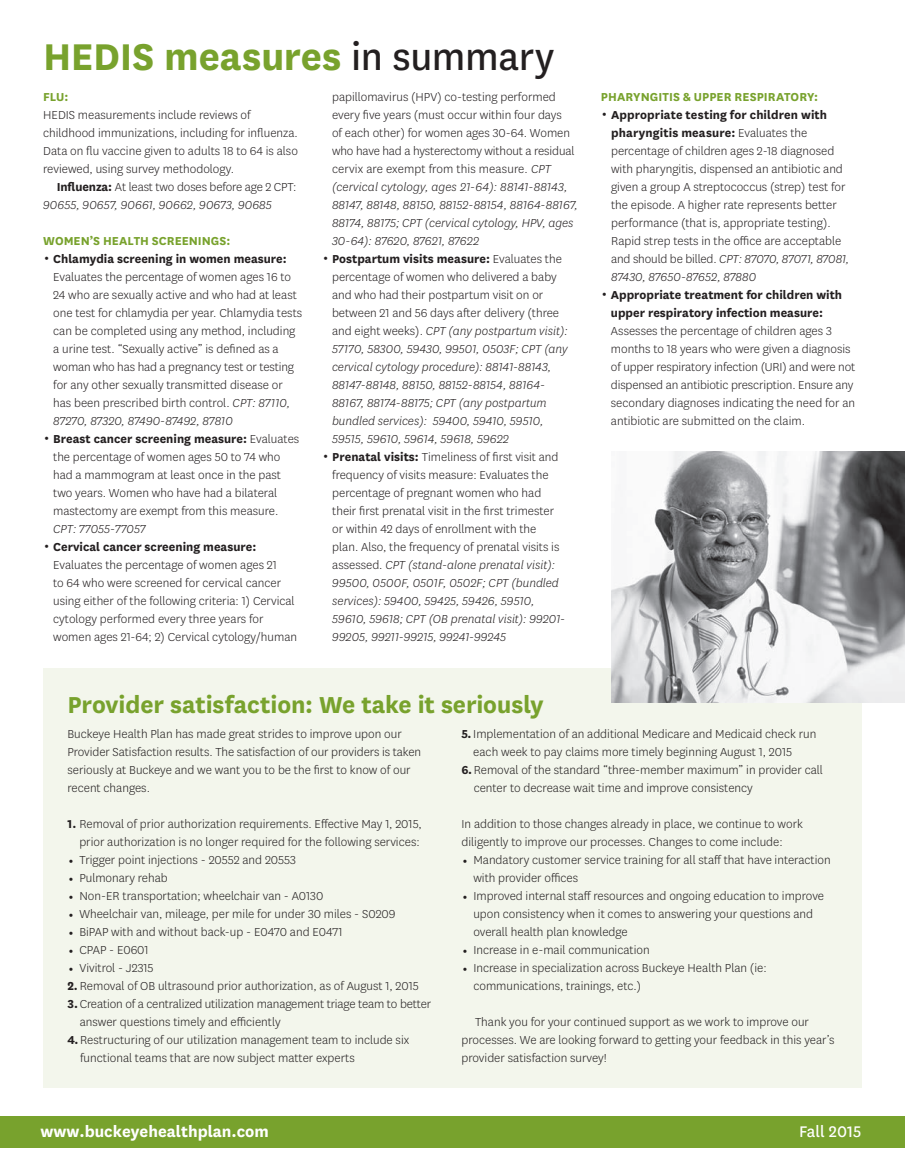
<style>
.page{position:relative;width:905px;height:1175px;background:#fff}
.page>*{position:absolute;margin:0;border:0;box-sizing:border-box;transform-origin:0 0}
.t1{font:700 43.5px "Centene Sans";letter-spacing:-.005em;color:#78a22d}
.t2{font:700 27px "Centene Sans";letter-spacing:-.005em;color:#78a22d}
.t3{font:700 18px "Centene Sans";color:#fff}
.t4{font:18px "Centene Sans";color:#fff}
.t5{font:300 13.5px/18px "Centene Sans";color:#231f20}
.t6{font:italic 300 13.5px/18px "Centene Sans";color:#231f20}
.t7{font:700 13.5px/18px "Centene Sans";color:#231f20}
.t8{font:700 13.5px "Centene Sans";color:#78a22d}
.s1{font-weight:400;color:#231f20}
.s2{font-weight:700;font-style:normal}
.s3{font-style:normal}
.s4{font-style:italic}
.s5{font-weight:700}
</style>
<div class="page">
<div style="left:0;top:1116px;width:904px;height:31px;background:#78a22d"></div>
<div style="left:43px;top:668px;width:818px;height:419px;background:#f3f6ec"></div>
<img style="left:611px;top:451px;width:293px;height:251px">
<h1 class="t1" style="left:43px;top:26px;width:512px">HEDIS measures <span class="s1">in summary</span></h1>
<p class="t8" style="left:43px;top:87px;width:27px">FLU:</p>
<p class="t5" style="left:43px;top:105px;width:256px">HEDIS measurements include reviews of childhood immunizations, including for influenza.<br>Data on flu vaccine given to adults 18 to 64 is also reviewed, using survey methodology.</p>
<p class="t6" style="left:43px;top:177px;width:255px;text-indent:14px"><span class="s2">Influenza:</span> <span class="s3">At least two doses before age 2 CPT:<br></span>90655, 90657, 90661, 90662, 90673, 90685</p>
<p class="t8" style="left:43px;top:231px;width:189px">WOMEN’S HEALTH SCREENINGS:</p>
<p class="t7" style="left:53px;top:249px;width:235px">Chlamydia screening in women measure:</p>
<p class="t5" style="left:53px;top:267px;width:250px">Evaluates the percentage of women ages 16 to 24 who are sexually active and who had at least one test for chlamydia per year. Chlamydia tests can be completed using any method, including a urine test. “Sexually active” is defined as a woman who has had a pregnancy test or testing for any other sexually transmitted disease or has been prescribed birth control. <span class="s4">CPT: 87110, 87270, 87320, 87490-87492, 87810<br></span><span class="s5">Breast cancer screening measure:</span> Evaluates the percentage of women ages 50 to 74 who had a mammogram at least once in the past two years. Women who have had a bilateral mastectomy are exempt from this measure.</p>
<p class="t6" style="left:53px;top:519px;width:94px">CPT: 77055-77057</p>
<p class="t7" style="left:53px;top:537px;width:205px">Cervical cancer screening measure:</p>
<p class="t5" style="left:53px;top:555px;width:245px">Evaluates the percentage of women ages 21<br>to 64 who were screened for cervical cancer using either of the following criteria: 1) Cervical cytology performed every three years for women ages 21-64; 2) Cervical cytology/human</p>
<p class="t6" style="left:332px;top:87px;width:247px"><span class="s3">papillomavirus (HPV) co-testing performed every five years (must occur within four days<br>of each other) for women ages 30-64. Women who have had a hysterectomy without a residual cervix are exempt from this measure.</span> CPT (cervical cytology, ages 21-64): 88141-88143, 88147, 88148, 88150, 88152-88154, 88164-88167, 88174, 88175; CPT (cervical cytology, HPV, ages 30-64): 87620, 87621, 87622<br><span class="s2">Postpartum visits measure:</span> <span class="s3">Evaluates the percentage of women who delivered a baby and who had their postpartum visit on or between 21 and 56 days after delivery (three and eight weeks).</span> CPT (any postpartum visit):<br>57170, 58300, 59430, 99501, 0503F; CPT (any cervical cytology procedure): 88141-88143, 88147-88148, 88150, 88152-88154, 88164- 88167, 88174-88175; CPT (any postpartum bundled services): 59400, 59410, 59510, 59515, 59610, 59614, 59618, 59622<br><span class="s2">Prenatal visits:</span> <span class="s3">Timeliness of first visit and frequency of visits measure: Evaluates the percentage of pregnant women who had<br>their first prenatal visit in the first trimester<br>or within 42 days of enrollment with the<br>plan. Also, the frequency of prenatal visits is assessed.</span> CPT (stand-alone prenatal visit):<br>99500, 0500F, 0501F, 0502F; CPT (bundled services): 59400, 59425, 59426, 59510,<br>59610, 59618; CPT (OB prenatal visit): 99201- 99205, 99211-99215, 99241-99245</p>
<p class="t8" style="left:601px;top:87px;width:219px">PHARYNGITIS &amp; UPPER RESPIRATORY:</p>
<p class="t5" style="left:611px;top:105px;width:239px"><span class="s5">Appropriate testing for children with pharyngitis measure:</span> Evaluates the percentage of children ages 2-18 diagnosed with pharyngitis, dispensed an antibiotic and given a group A streptococcus (strep) test for the episode. A higher rate represents better performance (that is, appropriate testing).<br>Rapid strep tests in the office are acceptable and should be billed. <span class="s4">CPT: 87070, 87071, 87081, 87430, 87650-87652, 87880</span></p>
<p class="t7" style="left:611px;top:284px;width:233px">Appropriate treatment for children with upper respiratory infection measure:</p>
<p class="t5" style="left:611px;top:321px;width:246px">Assesses the percentage of children ages 3 months to 18 years who were given a diagnosis of upper respiratory infection (URI) and were not dispensed an antibiotic prescription. Ensure any secondary diagnoses indicating the need for an antibiotic are submitted on the claim.</p>
<h2 class="t2" style="left:68px;top:686px;width:477px">Provider satisfaction: We take it seriously</h2>
<p class="t5" style="left:68px;top:724px;width:355px">Buckeye Health Plan has made great strides to improve upon our Provider Satisfaction results. The satisfaction of our providers is taken seriously at Buckeye and we want you to be the first to know of our recent changes.</p>
<p class="t5" style="left:79px;top:814px;width:344px;text-indent:-12px"><span class="s5">1.</span> Removal of prior authorization requirements. Effective May 1, 2015, prior authorization is no longer required for the following services:<br>Trigger point injections - 20552 and 20553<br>Pulmonary rehab<br>Non-ER transportation; wheelchair van - A0130<br>Wheelchair van, mileage, per mile for under 30 miles - S0209<br>BiPAP with and without back-up - E0470 and E0471<br>CPAP - E0601<br>Vivitrol - J2315</p>
<p class="t5" style="left:68px;top:976px;width:353px"><span class="s5">2.</span> Removal of OB ultrasound prior authorization, as of August 1, 2015</p>
<p class="t5" style="left:68px;top:994px;width:365px"><span class="s5">3.</span>Creation of a centralized utilization management triage team to better</p>
<p class="t5" style="left:80px;top:1012px;width:202px">answer questions timely and efficiently</p>
<p class="t5" style="left:68px;top:1030px;width:343px"><span class="s5">4.</span>Restructuring of our utilization management team to include six</p>
<p class="t5" style="left:80px;top:1048px;width:276px">functional teams that are now subject matter experts</p>
<p class="t5" style="left:461px;top:724px;width:356px"><span class="s5">5.</span>Implementation of an additional Medicare and Medicaid check run</p>
<p class="t5" style="left:473px;top:742px;width:320px">each week to pay claims more timely beginning August 1, 2015</p>
<p class="t5" style="left:461px;top:760px;width:363px"><span class="s5">6.</span>Removal of the standard “three-member maximum” in provider call</p>
<p class="t5" style="left:473px;top:778px;width:281px">center to decrease wait time and improve consistency</p>
<p class="t5" style="left:461px;top:814px;width:343px">In addition to those changes already in place, we continue to work diligently to improve our processes. Changes to come include:</p>
<p class="t5" style="left:473px;top:850px;width:359px">Mandatory customer service training for all staff that have interaction with provider offices<br>Improved internal staff resources and ongoing education to improve upon consistency when it comes to answering your questions and overall health plan knowledge<br>Increase in e-mail communication<br>Increase in specialization across Buckeye Health Plan (ie: communications, trainings, etc.)</p>
<p class="t5" style="left:461px;top:1012px;width:374px;text-indent:14px">Thank you for your continued support as we work to improve our processes. We are looking forward to getting your feedback in this year’s provider satisfaction survey!</p>
<h3 class="t3" style="left:40px;top:1118px;width:230px">www.buckeyehealthplan.com</h3>
<h3 class="t4" style="left:799px;top:1119px;width:64px">Fall 2015</h3>
</div>
